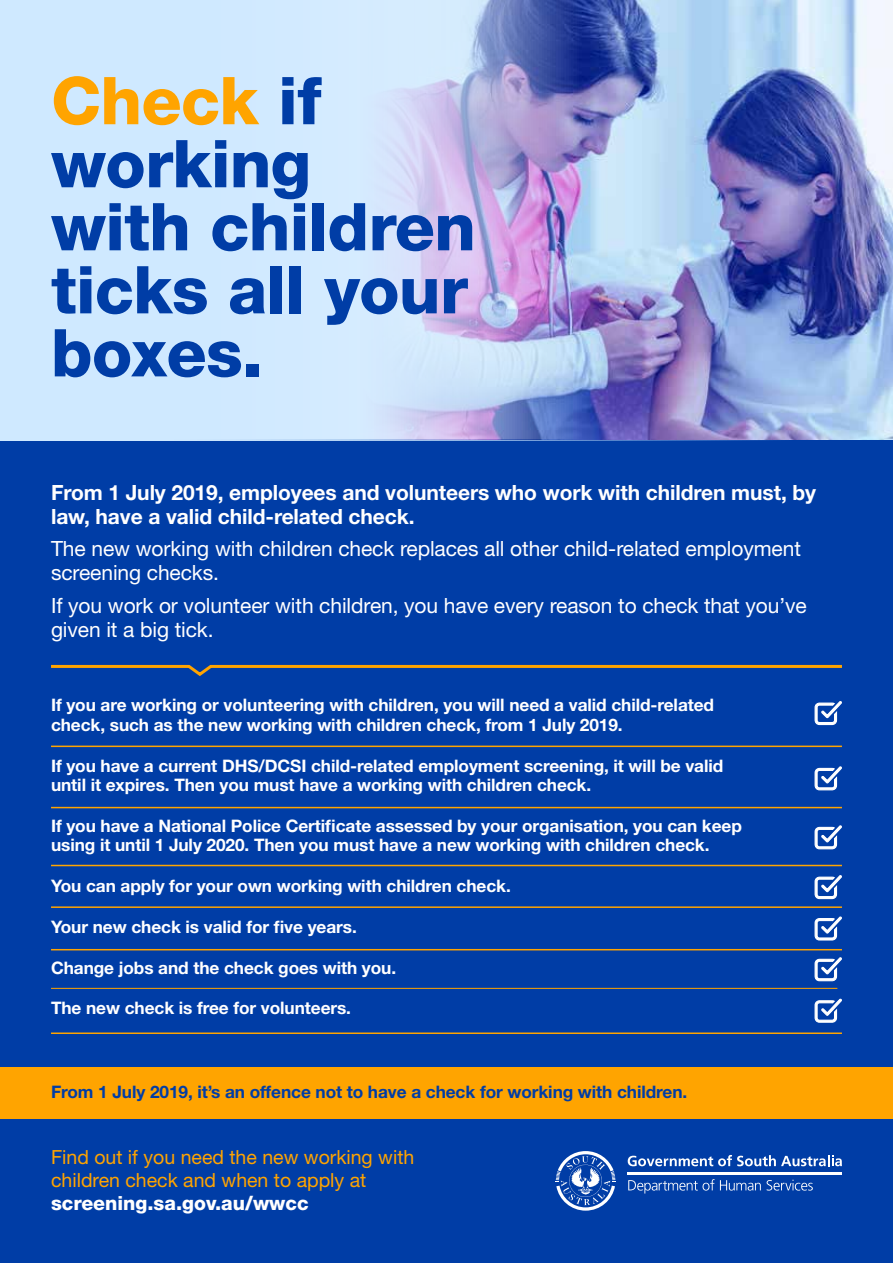
<style>
.page{position:relative;width:893px;height:1263px;background:#fff}
.page>*{position:absolute;margin:0;border:0;box-sizing:border-box;transform-origin:0 0}
.t1{font:800 66px/63px "Helvetica Neue LT Std";letter-spacing:-.01em;color:#003da6}
.t2{font:21px/24px "Helvetica Neue LT Std";letter-spacing:-.005em;color:#fff}
.t3{font:700 21px/24px "Helvetica Neue LT Std";letter-spacing:-.005em;color:#fff}
.t4{font:19.5px/23.4px "Helvetica Neue LT Std";color:#ffa400}
.t5{font:800 19.5px "Helvetica Neue LT Std";color:#fff}
.t6{font:700 17.25px/19.5px "Helvetica Neue LT Std";letter-spacing:-.005em;color:#fff}
.t7{font:700 17.25px "Helvetica Neue LT Std";letter-spacing:-.005em;color:#003da6}
.s1{color:#ffa400}
</style>
<div class="page">
<div style="left:0;top:439px;width:893px;height:824px;background:#003da6"></div>
<svg style="left:51px;top:664px;width:791px;height:12px"></svg>
<div style="left:0;top:0;width:893px;height:441px;background:#cfe9ff"></div>
<div style="left:203px;top:0;width:690px;height:440px;background:#d4eaff"></div>
<img style="left:262px;top:0;width:631px;height:440px">
<div style="left:0;top:1067px;width:893px;height:51px;background:#ffa400"></div>
<hr style="left:51px;top:988px;width:786px;height:1px;background:#ffa400">
<hr style="left:51px;top:745px;width:791px;height:2px;background:#ffa400">
<hr style="left:51px;top:807px;width:791px;height:1px;background:#ffa400">
<hr style="left:51px;top:906px;width:791px;height:2px;background:#ffa400">
<hr style="left:51px;top:865px;width:791px;height:1px;background:#ffa400">
<hr style="left:51px;top:949px;width:791px;height:1px;background:#ffa400">
<hr style="left:51px;top:1032px;width:791px;height:2px;background:#ffa400">
<svg style="left:814px;top:701px;width:28px;height:25px"></svg>
<svg style="left:814px;top:766px;width:28px;height:25px"></svg>
<svg style="left:814px;top:825px;width:28px;height:25px"></svg>
<svg style="left:814px;top:875px;width:28px;height:25px"></svg>
<svg style="left:814px;top:916px;width:28px;height:25px"></svg>
<svg style="left:814px;top:957px;width:28px;height:25px"></svg>
<svg style="left:814px;top:998px;width:28px;height:25px"></svg>
<hr style="left:627px;top:1173px;width:215px;height:2px;background:#fff">
<svg style="left:628px;top:1155px;width:214px;height:11px"></svg>
<svg style="left:556px;top:1151px;width:59px;height:59px"></svg>
<svg style="left:628px;top:1179px;width:133px;height:14px"></svg>
<svg style="left:767px;top:1180px;width:46px;height:10px"></svg>
<h1 class="t1" style="left:51px;top:69px;width:426px"><span class="s1">Check</span> if working<br>with children ticks all your boxes.</h1>
<p class="t3" style="left:51px;top:480px;width:767px">From 1 July 2019, employees and volunteers who work with children must, by law, have a valid child-related check.</p>
<p class="t2" style="left:51px;top:536px;width:751px">The new working with children check replaces all other child-related employment screening checks.</p>
<p class="t2" style="left:51px;top:593px;width:757px">If you work or volunteer with children, you have every reason to check that you’ve given it a big tick.</p>
<p class="t6" style="left:51px;top:695px;width:665px">If you are working or volunteering with children, you will need a valid child-related check, such as the new working with children check, from 1 July 2019.</p>
<p class="t6" style="left:51px;top:755px;width:674px">If you have a current DHS/DCSI child-related employment screening, it will be valid until it expires. Then you must have a working with children check.</p>
<p class="t6" style="left:51px;top:815px;width:692px">If you have a National Police Certificate assessed by your organisation, you can keep using it until 1 July 2020. Then you must have a new working with children check.</p>
<p class="t6" style="left:51px;top:876px;width:461px">You can apply for your own working with children check.</p>
<p class="t6" style="left:51px;top:916px;width:307px">Your new check is valid for five years.</p>
<p class="t6" style="left:51px;top:957px;width:347px">Change jobs and the check goes with you.</p>
<p class="t6" style="left:51px;top:998px;width:302px">The new check is free for volunteers.</p>
<p class="t7" style="left:51px;top:1082px;width:638px">From 1 July 2019, it’s an offence not to have a check for working with children.</p>
<p class="t4" style="left:51px;top:1145px;width:365px">Find out if you need the new working with children check and when to apply at</p>
<p class="t5" style="left:51px;top:1192px;width:259px">screening.sa.gov.au/wwcc</p>
</div>
